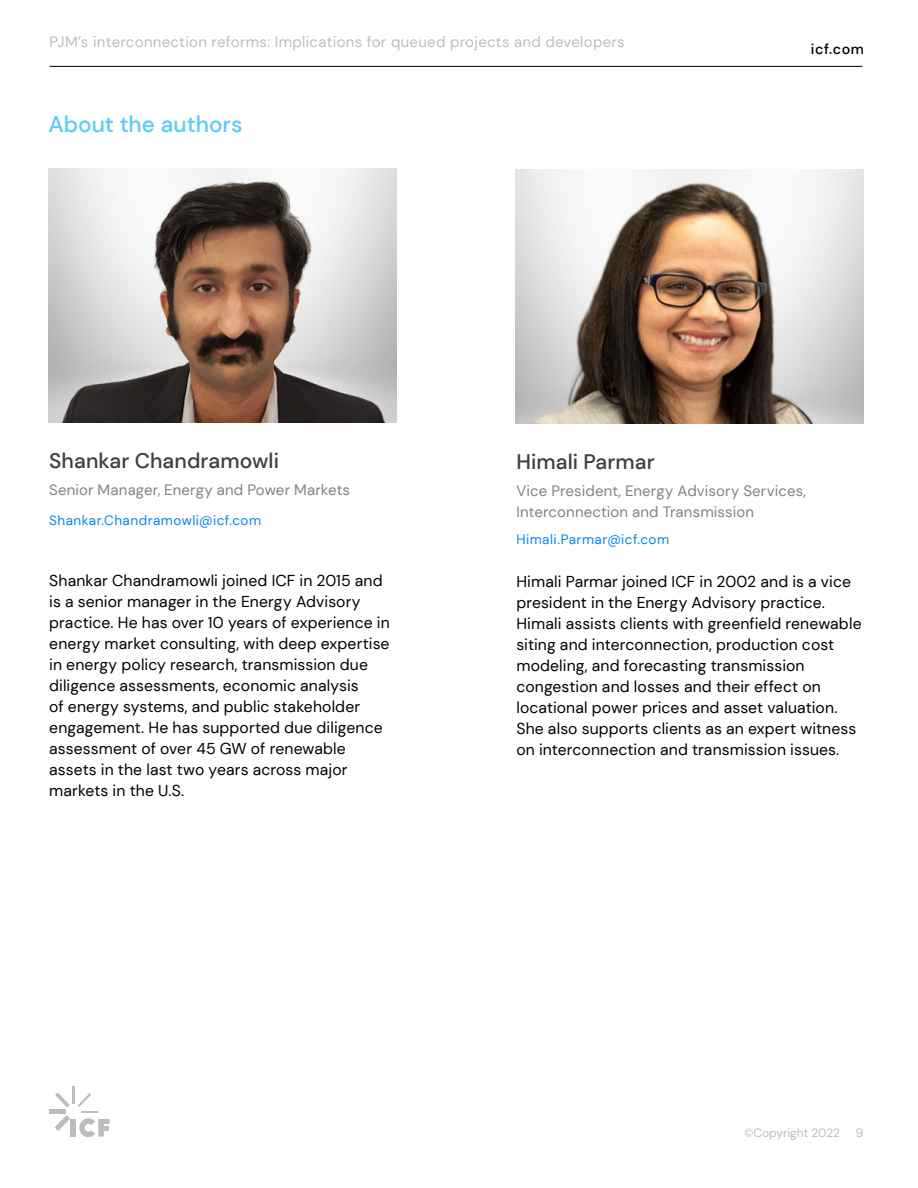
<style>
.page{position:relative;width:918px;height:1188px;background:#fff}
.page>*{position:absolute;margin:0;border:0;box-sizing:border-box;transform-origin:0 0}
.t1{font:500 22.5px "DM Sans";color:#5cccf5}
.t2{font:500 21px "DM Sans";letter-spacing:.005em;color:#404040}
.t3{font:15.75px/21px "DM Sans";letter-spacing:.005em;color:#000}
.t4{font:15px/21px "DM Sans";letter-spacing:.01em;color:#808285}
.t5{font:15px "DM Sans";letter-spacing:.02em;color:#babdbf}
.t6{font:500 14.25px "DM Sans";letter-spacing:.04em;color:#000}
.t7{font:13.5px "DM Sans";letter-spacing:.035em;color:#0785f2}
.t8{font:12px "DM Sans";color:#babdbf}
</style>
<div class="page">
<svg style="left:79px;top:1118px;width:31px;height:19px"></svg>
<div style="left:71px;top:1119px;width:5px;height:18px;background:#babdbf"></div>
<svg style="left:55px;top:1115px;width:15px;height:16px"></svg>
<div style="left:49px;top:1109px;width:17px;height:5px;background:#babdbf"></div>
<svg style="left:55px;top:1093px;width:15px;height:15px"></svg>
<hr style="left:72px;top:1086px;width:3px;height:18px;background:#babdbf">
<svg style="left:78px;top:1093px;width:20px;height:19px"></svg>
<hr style="left:50px;top:66px;width:812px;height:1px;background:#000">
<img style="left:48px;top:169px;width:349px;height:254px">
<img style="left:515px;top:170px;width:349px;height:254px">
<p class="t5" style="left:50px;top:32px;width:577px">PJM’s interconnection reforms: Implications for queued projects and developers</p>
<h1 class="t1" style="left:48px;top:111px;width:196px">About the authors</h1>
<h2 class="t2" style="left:49px;top:448px;width:231px">Shankar Chandramowli</h2>
<h2 class="t2" style="left:516px;top:449px;width:140px">Himali Parmar</h2>
<p class="t6" style="left:811px;top:41px;width:55px">icf.com</p>
<p class="t4" style="left:49px;top:479px;width:302px">Senior Manager, Energy and Power Markets</p>
<p class="t4" style="left:516px;top:480px;width:291px">Vice President, Energy Advisory Services,<br>Interconnection and Transmission</p>
<p class="t7" style="left:49px;top:512px;width:213px">Shankar.Chandramowli@icf.com</p>
<p class="t7" style="left:516px;top:531px;width:154px">Himali.Parmar@icf.com</p>
<p class="t3" style="left:49px;top:570px;width:342px">Shankar Chandramowli joined ICF in 2015 and is a senior manager in the Energy Advisory practice. He has over 10 years of experience in energy market consulting, with deep expertise in energy policy research, transmission due diligence assessments, economic analysis<br>of energy systems, and public stakeholder engagement. He has supported due diligence assessment of over 45 GW of renewable assets in the last two years across major markets in the U.S.</p>
<p class="t3" style="left:516px;top:571px;width:347px">Himali Parmar joined ICF in 2002 and is a vice president in the Energy Advisory practice.<br>Himali assists clients with greenfield renewable siting and interconnection, production cost modeling, and forecasting transmission congestion and losses and their effect on locational power prices and asset valuation.<br>She also supports clients as an expert witness on interconnection and transmission issues.</p>
<p class="t8" style="left:744px;top:1125px;width:98px">©Copyright 2022</p>
<p class="t8" style="left:856px;top:1125px;width:9px">9</p>
</div>
